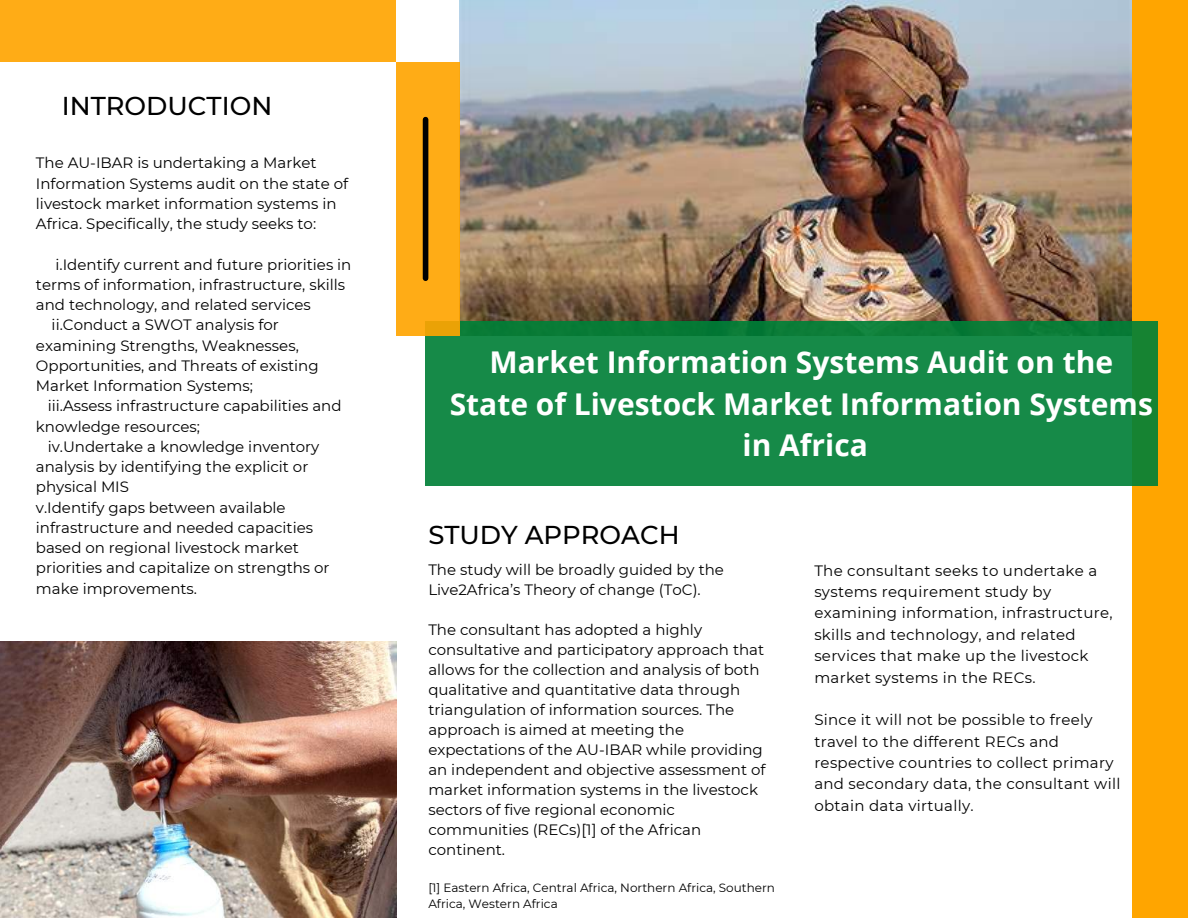
<style>
.page{position:relative;width:1188px;height:918px;background:#fff}
.page>*{position:absolute;margin:0;border:0;box-sizing:border-box;transform-origin:0 0}
.t1{font:700 30px/41.7px "Open Sans";color:#fff;text-align:center}
.t2{font:500 25.8px "Montserrat";color:#000}
.t3{font:15px/20px "Montserrat";color:#000}
.t4{font:15px/21.3px "Montserrat";letter-spacing:.02em;color:#000}
.t5{font:12px/16px "Montserrat";color:#000}
</style>
<div class="page">
<div style="left:1132px;top:0;width:56px;height:918px;background:#ffa500"></div>
<img style="left:459px;top:0;width:673px;height:322px">
<svg style="left:426px;top:322px;width:732px;height:164px;background:#158845"></svg>
<div style="left:396px;top:62px;width:63px;height:274px;background:#ffac16"></div>
<div style="left:0;top:0;width:396px;height:62px;background:#ffac16"></div>
<img style="left:0;top:642px;width:396px;height:276px">
<div style="left:423px;top:120px;width:5px;height:158px;background:#000"></div>
<h2 class="t2" style="left:62px;top:91px;width:212px">INTRODUCTION</h2>
<p class="t3" style="left:36px;top:153px;width:314px">The AU-IBAR is undertaking a Market Information Systems audit on the state of livestock market information systems in Africa. Specifically, the study seeks to:</p>
<p class="t3" style="left:56px;top:254px;width:297px">i.Identify current and future priorities in</p>
<p class="t3" style="left:36px;top:274px;width:311px">terms of information, infrastructure, skills</p>
<p class="t3" style="left:36px;top:295px;width:277px">and technology, and related services</p>
<p class="t3" style="left:52px;top:315px;width:229px">ii.Conduct a SWOT analysis for</p>
<p class="t3" style="left:36px;top:335px;width:264px">examining Strengths, Weaknesses,</p>
<p class="t3" style="left:36px;top:355px;width:284px">Opportunities, and Threats of existing</p>
<p class="t3" style="left:36px;top:376px;width:219px">Market Information Systems;</p>
<p class="t3" style="left:48px;top:396px;width:295px">iii.Assess infrastructure capabilities and</p>
<p class="t3" style="left:36px;top:416px;width:166px">knowledge resources;</p>
<p class="t3" style="left:48px;top:436px;width:273px">iv.Undertake a knowledge inventory</p>
<p class="t3" style="left:36px;top:457px;width:274px">analysis by identifying the explicit or</p>
<p class="t3" style="left:36px;top:477px;width:95px">physical MIS</p>
<p class="t3" style="left:36px;top:497px;width:251px">v.Identify gaps between available</p>
<p class="t3" style="left:36px;top:517px;width:279px">infrastructure and needed capacities</p>
<p class="t3" style="left:36px;top:538px;width:265px">based on regional livestock market</p>
<p class="t3" style="left:36px;top:558px;width:295px">priorities and capitalize on strengths or</p>
<p class="t3" style="left:36px;top:578px;width:163px">make improvements.</p>
<h1 class="t1" style="left:450px;top:340px;width:705px">Market Information Systems Audit on the<br>State of Livestock Market Information Systems in Africa</h1>
<h2 class="t2" style="left:428px;top:519px;width:253px">STUDY APPROACH</h2>
<p class="t3" style="left:428px;top:560px;width:297px">The study will be broadly guided by the<br>Live2Africa’s Theory of change (ToC).</p>
<p class="t3" style="left:428px;top:620px;width:339px">The consultant has adopted a highly consultative and participatory approach that allows for the collection and analysis of both qualitative and quantitative data through triangulation of information sources. The approach is aimed at meeting the expectations of the AU-IBAR while providing an independent and objective assessment of market information systems in the livestock sectors of five regional economic communities (RECs)[1] of the African continent.</p>
<p class="t5" style="left:428px;top:880px;width:348px">[1] Eastern Africa, Central Africa, Northern Africa, Southern<br>Africa, Western Africa</p>
<p class="t4" style="left:814px;top:560px;width:300px">The consultant seeks to undertake a systems requirement study by examining information, infrastructure, skills and technology, and related services that make up the livestock market systems in the RECs.</p>
<p class="t4" style="left:814px;top:709px;width:308px">Since it will not be possible to freely travel to the different RECs and respective countries to collect primary and secondary data, the consultant will obtain data virtually.</p>
</div>
